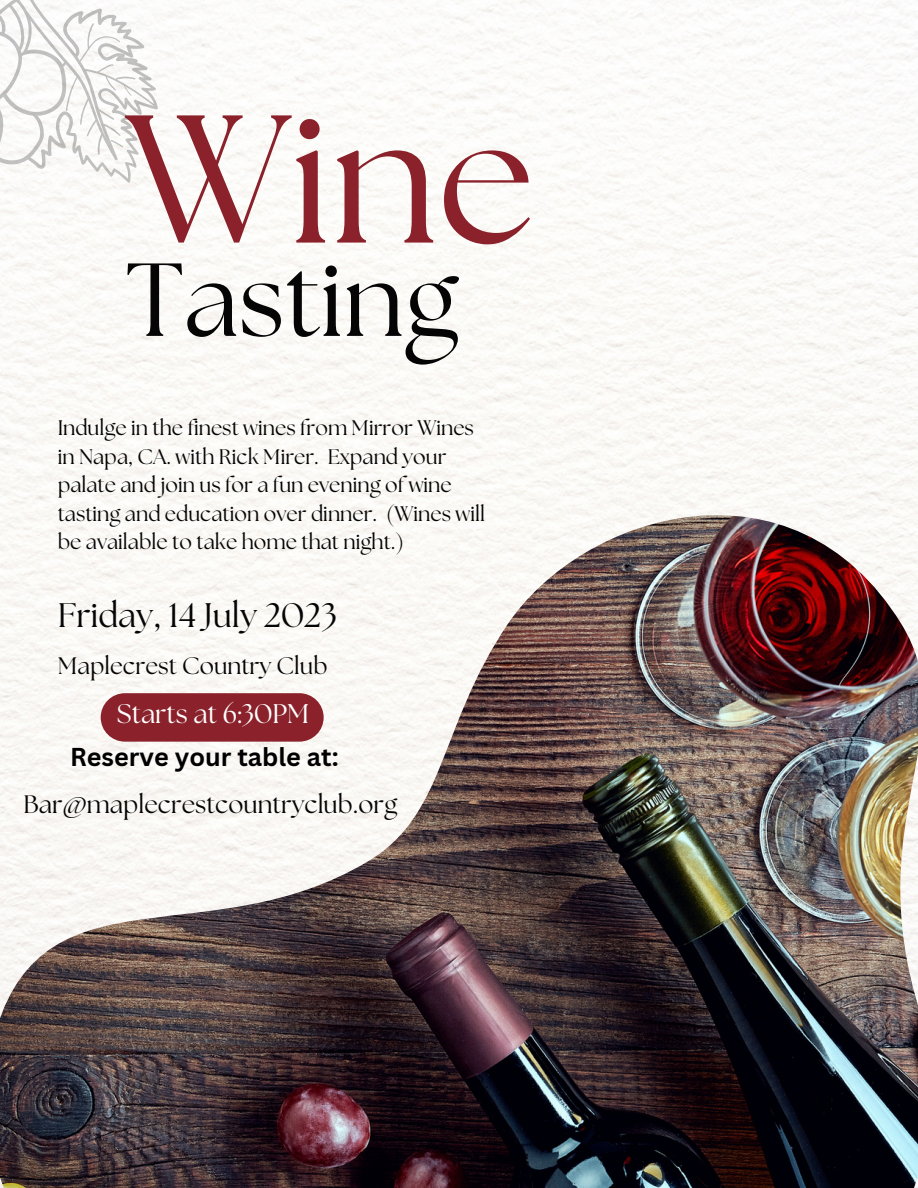
<style>
.page{position:relative;width:918px;height:1188px;background:#fff}
.page>*{position:absolute;margin:0;border:0;box-sizing:border-box;transform-origin:0 0}
.t1{font:181.65px "The Seasons";color:#8b222b}
.t2{font:103.5px "The Seasons";color:#060505}
.t3{font:33.9px "The Seasons";color:#060505}
.t4{font:26.85px "The Seasons";color:#fff}
.t5{font:25.2px "The Seasons";color:#060505}
.t6{font:700 25.2px "Canva Sans";color:#000}
.t7{font:23.85px "The Seasons";color:#060505}
.t8{font:21px/28.7px "The Seasons";color:#060505}
</style>
<div class="page">
<img style="left:0;top:515px;width:918px;height:673px">
<div style="left:101px;top:693px;width:223px;height:49px;background:#8b222b;border-radius:24px"></div>
<svg style="left:0;top:0;width:158px;height:278px"></svg>
<svg style="left:110px;top:140px;width:13px;height:8px"></svg>
<p class="t1" style="left:126px;top:97px;width:411px">Wine</p>
<p class="t2" style="left:126px;top:253px;width:334px">Tasting</p>
<p class="t8" style="left:58px;top:415px;width:429px">Indulge in the finest wines from Mirror Wines in Napa, CA. with Rick Mirer. Expand your palate and join us for a fun evening of wine tasting and education over dinner. (Wines will be available to take home that night.)</p>
<p class="t3" style="left:58px;top:600px;width:281px">Friday, 14 July 2023</p>
<p class="t7" style="left:58px;top:655px;width:271px">Maplecrest Country Club</p>
<p class="t4" style="left:117px;top:701px;width:194px">Starts at 6:30PM</p>
<p class="t6" style="left:70px;top:739px;width:270px">Reserve your table at:</p>
<p class="t5" style="left:24px;top:793px;width:375px">Bar@maplecrestcountryclub.org</p>
</div>
